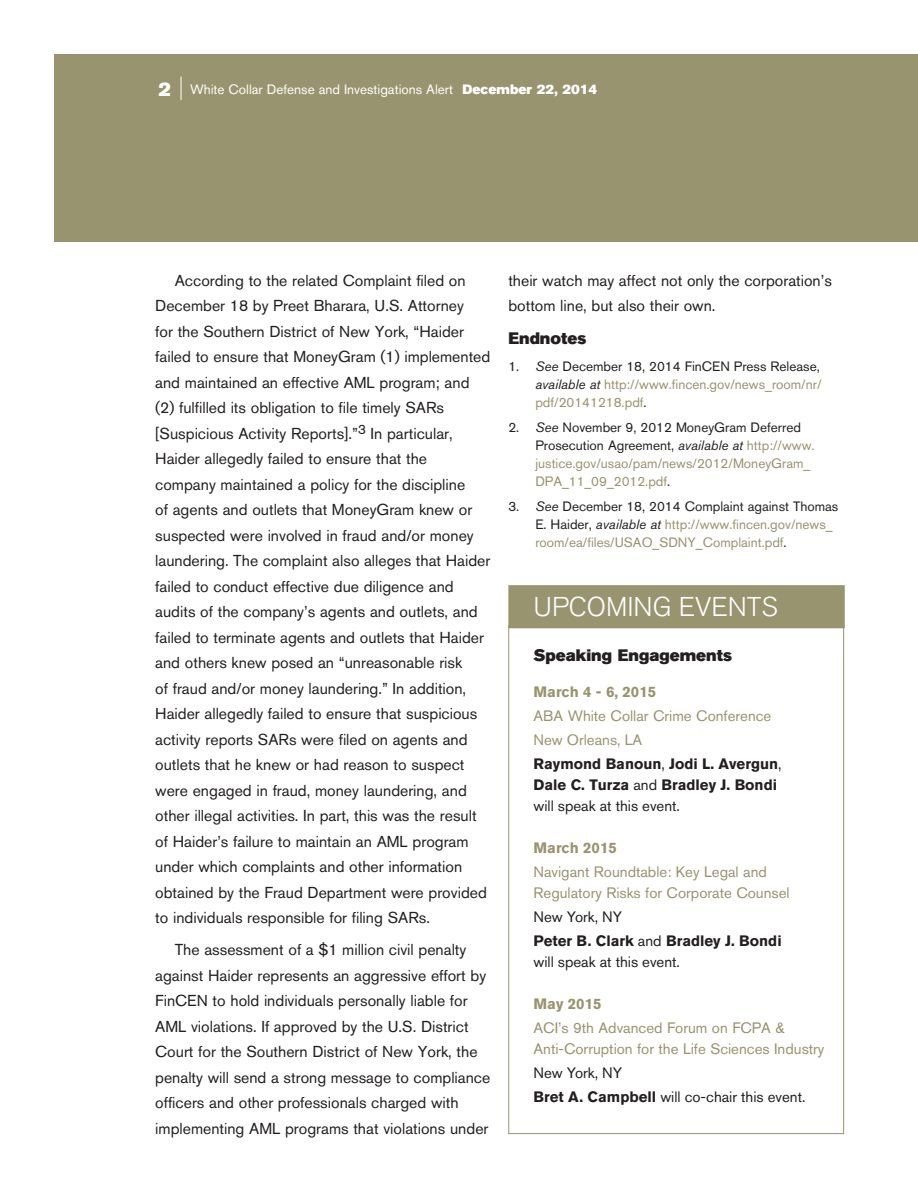
<style>
.page{position:relative;width:918px;height:1188px;background:#fff}
.page>*{position:absolute;margin:0;border:0;box-sizing:border-box;transform-origin:0 0}
.t1{font:300 27px "Akzidenz Grotesk BQ";color:#fff}
.Article_-_Subhead{font:16.5px "Akzidenz Grotesk BQ Super";color:#231f20}
.Article_-_Copy_w_ind{font:15.75px/25.5px "Akzidenz Grotesk BQ";color:#231f20}
.t2{font:15px/21px "Akzidenz Grotesk BQ";color:#98946f}
.t3{font:700 15px/21px "Akzidenz Grotesk BQ";color:#231f20}
.t4{font:15px "Akzidenz Grotesk BQ";color:#231f20}
.t5{font:700 15px "Akzidenz Grotesk BQ";color:#98946f}
.t6{font:13.5px/18px "Akzidenz Grotesk BQ";color:#98946f}
.t7{font:13.5px "Akzidenz Grotesk BQ";color:#fff}
.s1{font-family:"Akzidenz Grotesk BQ Super";font-size:19.5px}
.s2{font-family:"Akzidenz Grotesk BQ Super"}
.s3{color:#231f20}
.s4{font-style:italic;color:#231f20}
.s5{font-weight:400}
.s6{font-weight:700}
</style>
<div class="page">
<div style="left:54px;top:54px;width:864px;height:188px;background:#98946f"></div>
<svg style="left:181px;top:77px;width:1px;height:23px"></svg>
<div style="left:508px;top:585px;width:337px;height:43px;background:#98946f;border:2px solid #98946f"></div>
<p class="t7" style="left:158px;top:81px;width:440px"><span class="s1">2</span> White Collar Defense and Investigations Alert <span class="s2">December 22, 2014</span></p>
<p class="Article_-_Copy_w_ind" style="left:155px;top:267px;width:337px;text-indent:20px">According to the related Complaint filed on December 18 by Preet Bharara, U.S. Attorney<br>for the Southern District of New York, “Haider failed to ensure that MoneyGram (1) implemented and maintained an effective AML program; and (2) fulfilled its obligation to file timely SARs [Suspicious Activity Reports].”<sup>3</sup> In particular, Haider allegedly failed to ensure that the company maintained a policy for the discipline<br>of agents and outlets that MoneyGram knew or suspected were involved in fraud and/or money laundering. The complaint also alleges that Haider failed to conduct effective due diligence and audits of the company’s agents and outlets, and failed to terminate agents and outlets that Haider and others knew posed an “unreasonable risk<br>of fraud and/or money laundering.” In addition, Haider allegedly failed to ensure that suspicious activity reports SARs were filed on agents and outlets that he knew or had reason to suspect were engaged in fraud, money laundering, and other illegal activities. In part, this was the result of Haider’s failure to maintain an AML program under which complaints and other information obtained by the Fraud Department were provided to individuals responsible for filing SARs.</p>
<p class="Article_-_Copy_w_ind" style="left:155px;top:937px;width:337px;text-indent:20px">The assessment of a $1 million civil penalty against Haider represents an aggressive effort by FinCEN to hold individuals personally liable for AML violations. If approved by the U.S. District Court for the Southern District of New York, the penalty will send a strong message to compliance officers and other professionals charged with implementing AML programs that violations under</p>
<p class="Article_-_Copy_w_ind" style="left:508px;top:267px;width:325px">their watch may affect not only the corporation’s bottom line, but also their own.</p>
<p class="Article_-_Subhead" style="left:508px;top:329px;width:80px">Endnotes</p>
<p class="t6" style="left:535px;top:357px;width:288px;text-indent:-27px"><span class="s3">1.</span> <span class="s4">See</span> <span class="s3">December 18, 2014 FinCEN Press Release, </span><span class="s4">available at</span> http://www.fincen.gov/news_room/nr/ pdf/20141218.pdf<span class="s3">.</span></p>
<p class="t6" style="left:535px;top:418px;width:281px;text-indent:-27px"><span class="s3">2.</span> <span class="s4">See</span> <span class="s3">November 9, 2012 MoneyGram Deferred Prosecution Agreement,</span> <span class="s4">available at</span> http://www. justice.gov/usao/pam/news/2012/MoneyGram_ DPA_11_09_2012.pdf<span class="s3">.</span></p>
<p class="t6" style="left:535px;top:497px;width:305px;text-indent:-27px"><span class="s3">3.</span> <span class="s4">See</span> <span class="s3">December 18, 2014 Complaint against Thomas<br>E. Haider,</span> <span class="s4">available at</span> http://www.fincen.gov/news_ room/ea/files/USAO_SDNY_Complaint.pdf<span class="s3">.</span></p>
<p class="t1" style="left:534px;top:591px;width:246px">UPCOMING EVENTS</p>
<p class="Article_-_Subhead" style="left:534px;top:646px;width:200px">Speaking Engagements</p>
<p class="t5" style="left:534px;top:683px;width:124px">March 4 - 6, 2015</p>
<p class="t2" style="left:534px;top:705px;width:239px">ABA White Collar Crime Conference</p>
<p class="t2" style="left:534px;top:729px;width:110px">New Orleans, LA</p>
<p class="t3" style="left:534px;top:754px;width:250px">Raymond Banoun<span class="s5">,</span> Jodi L. Avergun<span class="s5">,<br></span>Dale C. Turza <span class="s5">and</span> Bradley J. Bondi <span class="s5">will speak at this event.</span></p>
<p class="t5" style="left:534px;top:839px;width:85px">March 2015</p>
<p class="t2" style="left:534px;top:861px;width:258px">Navigant Roundtable: Key Legal and<br>Regulatory Risks for Corporate Counsel</p>
<p class="t4" style="left:534px;top:908px;width:90px">New York, NY</p>
<p class="t3" style="left:534px;top:931px;width:250px">Peter B. Clark <span class="s5">and</span> Bradley J. Bondi <span class="s5">will speak at this event.</span></p>
<p class="t5" style="left:534px;top:995px;width:70px">May 2015</p>
<p class="t2" style="left:534px;top:1017px;width:292px">ACI’s 9th Advanced Forum on FCPA &amp;<br>Anti-Corruption for the Life Sciences Industry</p>
<p class="t4" style="left:534px;top:1064px;width:90px">New York, NY</p>
<p class="t4" style="left:534px;top:1088px;width:274px"><span class="s6">Bret A. Campbell</span> will co-chair this event.</p>
</div>
